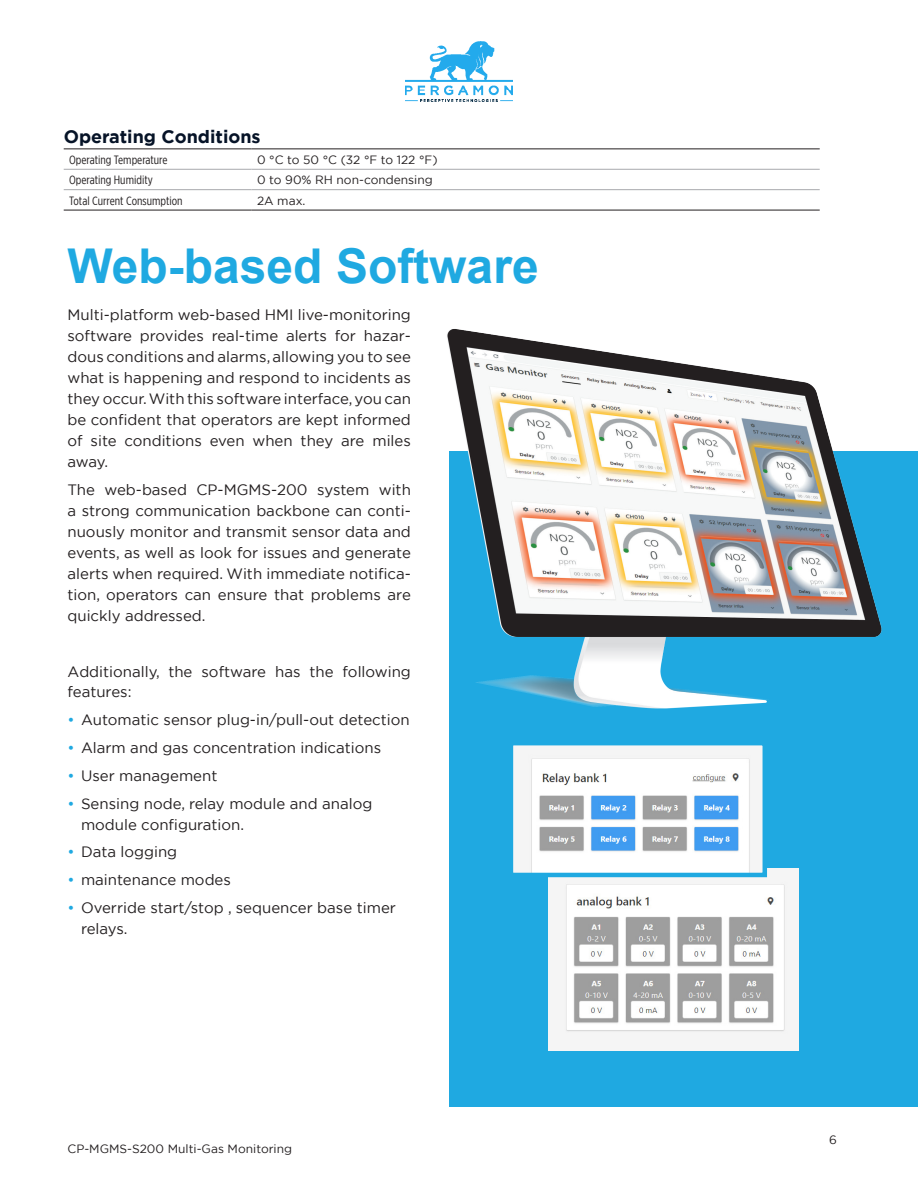
<style>
.page{position:relative;width:918px;height:1188px;background:#fff}
.page>*{position:absolute;margin:0;border:0;box-sizing:border-box;transform-origin:0 0}
.t1{font:700 48px "Arial";color:#1fa9e1}
.t2{font:700 18px "Gotham";color:#061327}
.text{font:15px/21px "Gotham";color:#231f20}
.text-2{font:12px "Gotham";color:#231f20}
.text-3{font:12px "Gotham X Narrow";color:#231f20}
.s1{color:#1fa9e1}
</style>
<div class="page">
<img style="left:405px;top:42px;width:108px;height:60px">
<hr style="left:64px;top:149px;width:188px;height:1px;background:#231f20">
<hr style="left:252px;top:149px;width:568px;height:1px;background:#231f20">
<hr style="left:64px;top:169px;width:188px;height:1px;background:#a8a9ad">
<hr style="left:252px;top:169px;width:568px;height:1px;background:#a8a9ad">
<hr style="left:64px;top:189px;width:188px;height:1px;background:#a8a9ad">
<hr style="left:252px;top:189px;width:568px;height:1px;background:#a8a9ad">
<hr style="left:64px;top:210px;width:188px;height:1px;background:#231f20">
<hr style="left:252px;top:210px;width:568px;height:1px;background:#231f20">
<div style="left:449px;top:451px;width:469px;height:656px;background:#1fa9e1"></div>
<img style="left:549px;top:868px;width:249px;height:183px">
<svg style="left:513px;top:749px;width:256px;height:130px;background:#cfe0ed"></svg>
<img style="left:447px;top:329px;width:435px;height:420px">
<h2 class="t2" style="left:64px;top:124px;width:198px">Operating Conditions</h2>
<p class="text-3" style="left:69px;top:153px;width:100px">Operating Temperature</p>
<p class="text-2" style="left:257px;top:152px;width:182px">0 °C to 50 °C (32 °F to 122 °F)</p>
<p class="text-3" style="left:69px;top:173px;width:85px">Operating Humidity</p>
<p class="text-2" style="left:257px;top:172px;width:177px">0 to 90% RH non-condensing</p>
<p class="text-3" style="left:69px;top:193px;width:115px">Total Current Consumption</p>
<p class="text-2" style="left:257px;top:193px;width:50px">2A max.</p>
<h1 class="t1" style="left:68px;top:233px;width:473px">Web-based Software</h1>
<p class="text" style="left:68px;top:304px;width:345px;text-align:justify">Multi-platform web-based HMI live-monitoring software provides real-time alerts for hazar&shy;dous conditions and alarms, allowing you to see what is happening and respond to incidents as they occur. With this software interface, you can be confident that operators are kept informed of site conditions even when they are miles away.</p>
<p class="text" style="left:68px;top:479px;width:345px;text-align:justify">The web-based CP-MGMS-200 system with a strong communication backbone can conti&shy;nuously monitor and transmit sensor data and events, as well as look for issues and generate alerts when required. With immediate notifica&shy;tion, operators can ensure that problems are quickly addressed.</p>
<p class="text" style="left:68px;top:660px;width:345px">Additionally, the software has the following features:</p>
<p class="text" style="left:68px;top:709px;width:344px"><span class="s1">•</span> Automatic sensor plug-in/pull-out detection</p>
<p class="text" style="left:68px;top:737px;width:315px"><span class="s1">•</span> Alarm and gas concentration indications</p>
<p class="text" style="left:68px;top:765px;width:151px"><span class="s1">•</span> User management</p>
<p class="text" style="left:81px;top:792px;width:293px;text-indent:-14px"><span class="s1">•</span> Sensing node, relay module and analog module configuration.</p>
<p class="text" style="left:68px;top:841px;width:111px"><span class="s1">•</span> Data logging</p>
<p class="text" style="left:68px;top:869px;width:165px"><span class="s1">•</span> maintenance modes</p>
<p class="text" style="left:81px;top:897px;width:317px;text-indent:-14px"><span class="s1">•</span> Override start/stop , sequencer base timer relays.</p>
<p class="text-2" style="left:68px;top:1141px;width:226px">CP-MGMS-S200 Multi-Gas Monitoring</p>
<p class="text-2" style="left:829px;top:1132px;width:9px">6</p>
</div>
